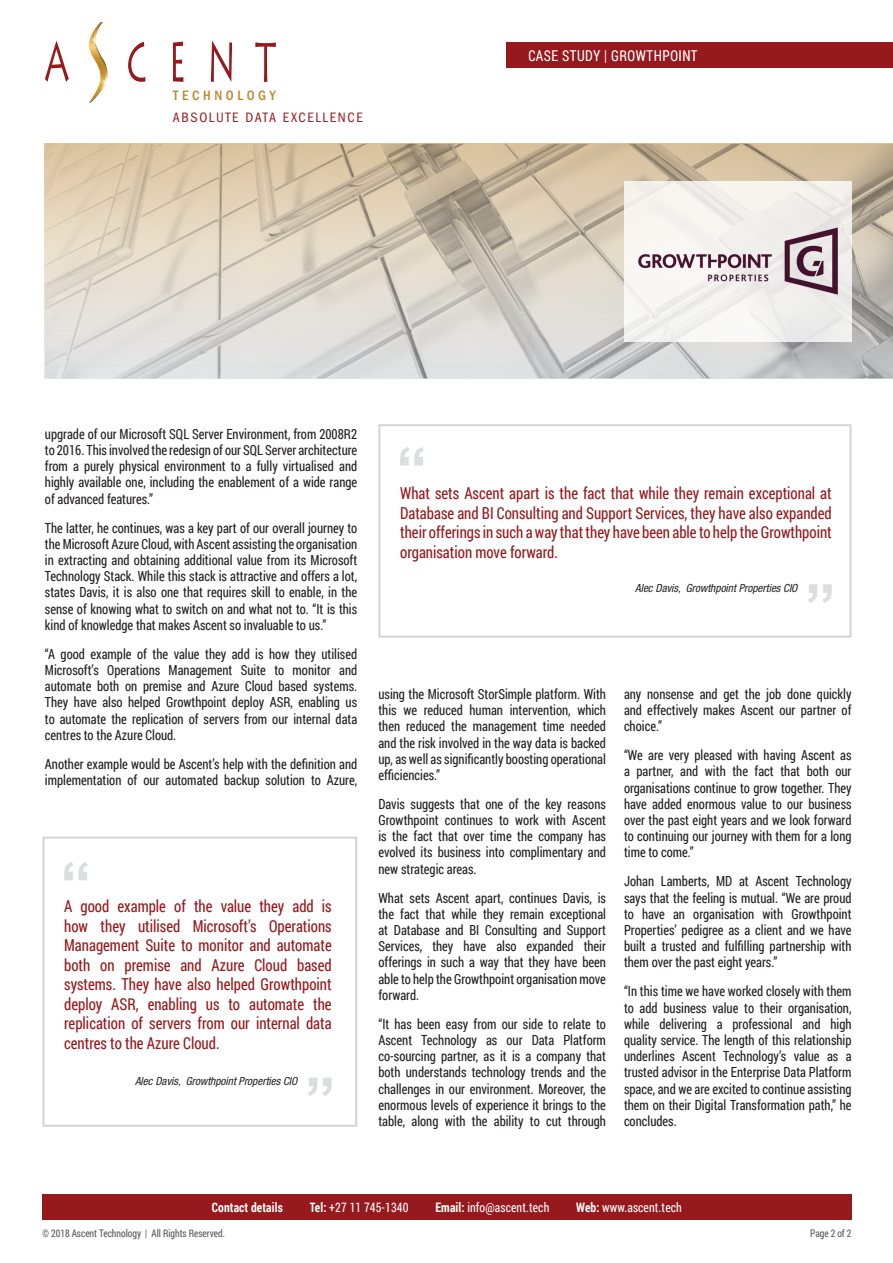
<style>
.page{position:relative;width:893px;height:1263px;background:#fff}
.page>*{position:absolute;margin:0;border:0;box-sizing:border-box;transform-origin:0 0}
.t1{font:16.5px/19.5px "Roboto Condensed";color:#961a1d;text-align:justify;scale:.9 1}
.t2{font:15px "Roboto Condensed";letter-spacing:.035em;color:#fff;scale:.9 1}
.t3{font:condensed 14.1px "Franklin Gothic EF";letter-spacing:.12em;color:#961a1d}
.t4{font:500 condensed 14.1px "Franklin Gothic EF";letter-spacing:.255em;color:#be852b}
.t5{font:13.95px/16.2px "Roboto Condensed";color:#231f20;text-align:justify;scale:.9 1}
.t6{font:13.05px "Roboto Condensed";letter-spacing:.01em;color:#fff;scale:.9 1}
.t7{font:700 13.05px "Roboto Condensed";letter-spacing:.01em;color:#fff;scale:.9 1}
.t8{font:italic condensed 11.25px "Helvetica Neue";color:#231f20}
.t9{font:10.5px "Roboto Condensed";color:#57585a;scale:.9 1}
.s1{font-weight:700}
</style>
<div class="page">
<img style="left:45px;top:144px;width:848px;height:234px">
<div style="left:506px;top:43px;width:387px;height:25px;background:#961a1d"></div>
<svg style="left:211px;top:40px;width:21px;height:42px"></svg>
<svg style="left:128px;top:42px;width:18px;height:40px"></svg>
<svg style="left:255px;top:42px;width:21px;height:40px"></svg>
<svg style="left:173px;top:42px;width:10px;height:40px"></svg>
<svg style="left:45px;top:41px;width:24px;height:41px"></svg>
<svg style="left:89px;top:22px;width:19px;height:81px"></svg>
<div style="left:43px;top:1194px;width:808px;height:25px;background:#961a1d"></div>
<svg style="left:624px;top:181px;width:227px;height:160px"></svg>
<div style="left:378px;top:424px;width:473px;height:214px;border:2px solid #d1d2d4"></div>
<svg style="left:400px;top:447px;width:24px;height:18px"></svg>
<svg style="left:808px;top:584px;width:24px;height:19px"></svg>
<div style="left:43px;top:837px;width:314px;height:290px;border:2px solid #d1d2d4"></div>
<svg style="left:64px;top:862px;width:24px;height:18px"></svg>
<svg style="left:308px;top:1077px;width:24px;height:19px"></svg>
<div style="left:625px;top:182px;width:225px;height:158px;background:#f4f2ee"></div>
<img style="left:638px;top:215px;width:212px;height:92px">
<p class="t4" style="left:173px;top:87px;width:104px">TECHNOLOGY</p>
<p class="t3" style="left:173px;top:109px;width:192px">ABSOLUTE DATA EXCELLENCE</p>
<p class="t2" style="left:528px;top:45px;width:189px">CASE STUDY | GROWTHPOINT</p>
<p class="t5" style="left:45px;top:425px;width:348px">upgrade of our Microsoft SQL Server Environment, from 2008R2 to 2016. This involved the redesign of our SQL Server architecture from a purely physical environment to a fully virtualised and highly available one, including the enablement of a wide range of advanced features.”</p>
<p class="t5" style="left:45px;top:519px;width:348px">The latter, he continues, was a key part of our overall journey to the Microsoft Azure Cloud, with Ascent assisting the organisation in extracting and obtaining additional value from its Microsoft Technology Stack. While this stack is attractive and offers a lot, states Davis, it is also one that requires skill to enable, in the sense of knowing what to switch on and what not to. “It is this kind of knowledge that makes Ascent so invaluable to us.”</p>
<p class="t5" style="left:45px;top:645px;width:348px">“A good example of the value they add is how they utilised Microsoft’s Operations Management Suite to monitor and automate both on premise and Azure Cloud based systems.<br>They have also helped Growthpoint deploy ASR, enabling us to automate the replication of servers from our internal data centres to the Azure Cloud.</p>
<p class="t5" style="left:45px;top:755px;width:348px">Another example would be Ascent’s help with the definition and implementation of our automated backup solution to Azure,</p>
<p class="t1" style="left:64px;top:896px;width:299px">A good example of the value they add is how they utilised Microsoft’s Operations Management Suite to monitor and automate both on premise and Azure Cloud based systems. They have also helped Growthpoint deploy ASR, enabling us to automate the replication of servers from our internal data centres to the Azure Cloud.</p>
<p class="t8" style="left:135px;top:1075px;width:164px">Alec Davis, Growthpoint Properties CIO</p>
<p class="t1" style="left:400px;top:483px;width:481px">What sets Ascent apart is the fact that while they remain exceptional at Database and BI Consulting and Support Services, they have also expanded their offerings in such a way that they have been able to help the Growthpoint organisation move forward.</p>
<p class="t8" style="left:635px;top:582px;width:164px">Alec Davis, Growthpoint Properties CIO</p>
<p class="t5" style="left:378px;top:685px;width:254px">using the Microsoft StorSimple platform. With this we reduced human intervention, which then reduced the management time needed and the risk involved in the way data is backed up, as well as significantly boosting operational efficiencies.”</p>
<p class="t5" style="left:378px;top:795px;width:254px">Davis suggests that one of the key reasons Growthpoint continues to work with Ascent is the fact that over time the company has evolved its business into complimentary and new strategic areas.</p>
<p class="t5" style="left:378px;top:889px;width:254px">What sets Ascent apart, continues Davis, is the fact that while they remain exceptional at Database and BI Consulting and Support Services, they have also expanded their offerings in such a way that they have been able to help the Growthpoint organisation move forward.</p>
<p class="t5" style="left:378px;top:1015px;width:254px">“It has been easy from our side to relate to Ascent Technology as our Data Platform co-sourcing partner, as it is a company that both understands technology trends and the challenges in our environment. Moreover, the enormous levels of experience it brings to the table, along with the ability to cut through</p>
<p class="t5" style="left:624px;top:685px;width:254px">any nonsense and get the job done quickly and effectively makes Ascent our partner of choice.”</p>
<p class="t5" style="left:624px;top:747px;width:254px">“We are very pleased with having Ascent as a partner, and with the fact that both our organisations continue to grow together. They have added enormous value to our business over the past eight years and we look forward to continuing our journey with them for a long time to come.”</p>
<p class="t5" style="left:624px;top:873px;width:254px">Johan Lamberts, MD at Ascent Technology says that the feeling is mutual. “We are proud to have an organisation with Growthpoint Properties’ pedigree as a client and we have built a trusted and fulfilling partnership with them over the past eight years.”</p>
<p class="t5" style="left:624px;top:983px;width:254px">“In this time we have worked closely with them to add business value to their organisation, while delivering a professional and high quality service. The length of this relationship underlines Ascent Technology’s value as a trusted advisor in the Enterprise Data Platform space, and we are excited to continue assisting them on their Digital Transformation path,” he concludes.</p>
<p class="t7" style="left:212px;top:1198px;width:80px">Contact details</p>
<p class="t6" style="left:310px;top:1198px;width:111px"><span class="s1">Tel:</span> +27 11 745-1340</p>
<p class="t6" style="left:435px;top:1198px;width:128px"><span class="s1">Email:</span> info@ascent.tech</p>
<p class="t6" style="left:576px;top:1198px;width:119px"><span class="s1">Web:</span> www.ascent.tech</p>
<p class="t9" style="left:43px;top:1226px;width:204px">© 2018 Ascent Technology | All Rights Reserved.</p>
<p class="t9" style="left:810px;top:1226px;width:47px">Page 2 of 2</p>
</div>
